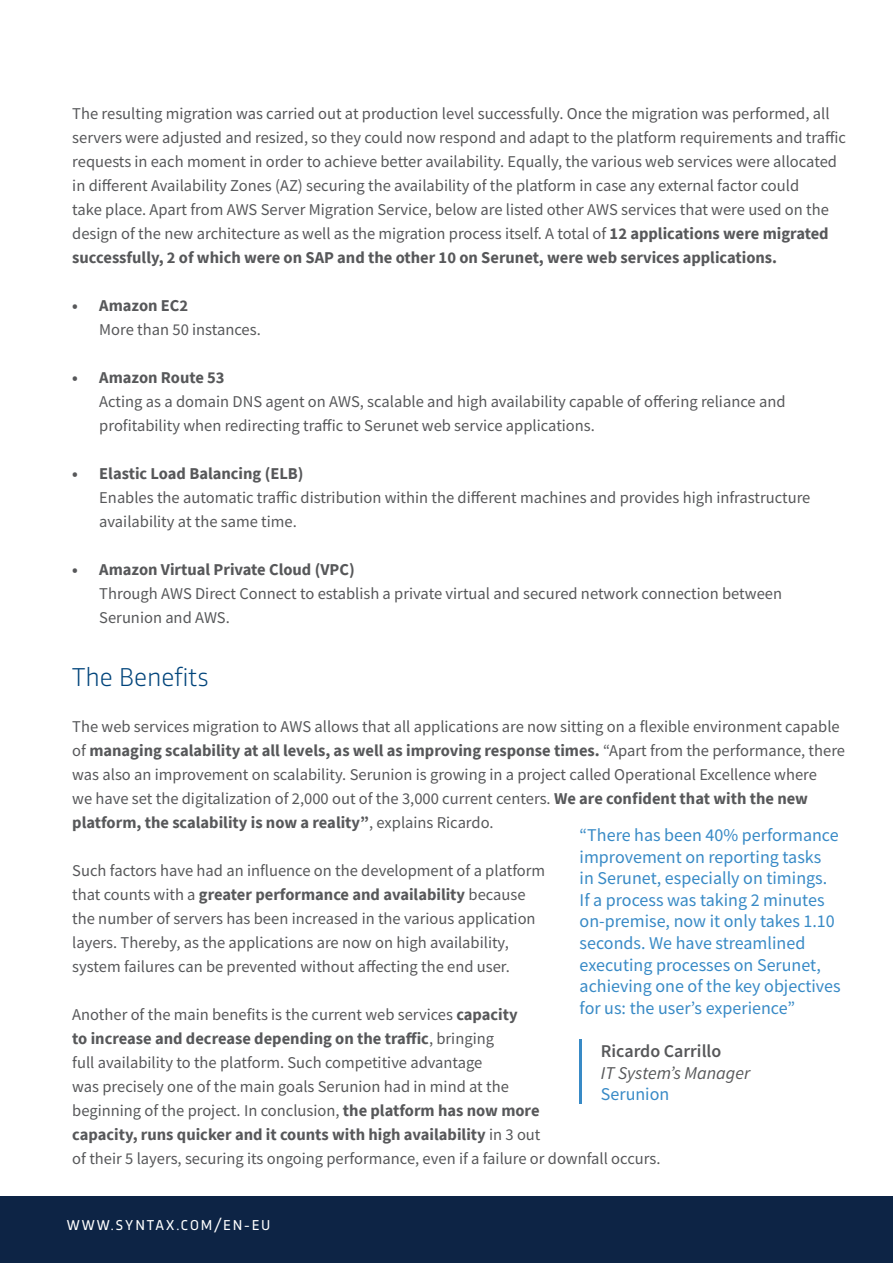
<style>
.page{position:relative;width:893px;height:1263px;background:#fff}
.page>*{position:absolute;margin:0;border:0;box-sizing:border-box;transform-origin:0 0}
.t1{font:300 27px "Trasandina W03";color:#00447b}
.t2{font:18px/21.6px "Source Sans Pro";color:#388ac6}
.t3{font:italic 18px "Source Sans Pro";color:#57585a}
.t4{font:600 18px "Source Sans Pro";color:#57585a}
.t5{font:16.5px/24px "Source Sans Pro";color:#57585a}
.t6{font:700 16.5px "Source Sans Pro";color:#57585a}
.t7{font:15px "Trasandina W03";letter-spacing:.13em;color:#fff}
.s1{font-weight:700}
</style>
<div class="page">
<div style="left:0;top:1196px;width:893px;height:67px;background:#0d2445"></div>
<hr style="left:580px;top:1039px;width:2px;height:65px;background:#388ac6">
<p class="t5" style="left:72px;top:101px;width:775px">The resulting migration was carried out at production level successfully. Once the migration was performed, all servers were adjusted and resized, so they could now respond and adapt to the platform requirements and traffic requests in each moment in order to achieve better availability. Equally, the various web services were allocated in different Availability Zones (AZ) securing the availability of the platform in case any external factor could<br>take place. Apart from AWS Server Migration Service, below are listed other AWS services that were used on the design of the new architecture as well as the migration process itself. A total of <span class="s1">12 applications were migrated successfully, 2 of which were on SAP and the other 10 on Serunet, were web services applications.</span></p>
<p class="t6" style="left:72px;top:294px;width:117px">• Amazon EC2</p>
<p class="t5" style="left:99px;top:317px;width:163px">More than 50 instances.</p>
<p class="t6" style="left:72px;top:366px;width:154px">• Amazon Route 53</p>
<p class="t5" style="left:99px;top:389px;width:688px">Acting as a domain DNS agent on AWS, scalable and high availability capable of offering reliance and profitability when redirecting traffic to Serunet web service applications.</p>
<p class="t6" style="left:72px;top:462px;width:233px">• Elastic Load Balancing (ELB)</p>
<p class="t5" style="left:99px;top:485px;width:713px">Enables the automatic traffic distribution within the different machines and provides high infrastructure availability at the same time.</p>
<p class="t6" style="left:72px;top:558px;width:284px">• Amazon Virtual Private Cloud (VPC)</p>
<p class="t5" style="left:99px;top:581px;width:684px">Through AWS Direct Connect to establish a private virtual and secured network connection between<br>Serunion and AWS.</p>
<h1 class="t1" style="left:72px;top:657px;width:138px">The Benefits</h1>
<p class="t5" style="left:72px;top:715px;width:774px">The web services migration to AWS allows that all applications are now sitting on a flexible environment capable of <span class="s1">managing scalability at all levels, as well as improving response times.</span> “Apart from the performance, there was also an improvement on scalability. Serunion is growing in a project called Operational Excellence where<br>we have set the digitalization of 2,000 out of the 3,000 current centers. <span class="s1">We are confident that with the new platform, the scalability is now a reality”</span>, explains Ricardo.</p>
<p class="t5" style="left:72px;top:859px;width:475px">Such factors have had an influence on the development of a platform that counts with a <span class="s1">greater performance and availability</span> because the number of servers has been increased in the various application layers. Thereby, as the applications are now on high availability, system failures can be prevented without affecting the end user.</p>
<p class="t5" style="left:72px;top:1003px;width:590px">Another of the main benefits is the current web services <span class="s1">capacity<br>to increase and decrease depending on the traffic</span>, bringing<br>full availability to the platform. Such competitive advantage<br>was precisely one of the main goals Serunion had in mind at the<br>beginning of the project. In conclusion, <span class="s1">the platform has now more<br>capacity, runs quicker and it counts with high availability</span> in 3 out<br>of their 5 layers, securing its ongoing performance, even if a failure or downfall occurs.</p>
<p class="t2" style="left:580px;top:824px;width:263px">“There has been 40% performance improvement on reporting tasks<br>in Serunet, especially on timings.<br>If a process was taking 2 minutes on-premise, now it only takes 1.10 seconds. We have streamlined executing processes on Serunet, achieving one of the key objectives for us: the user’s experience”</p>
<p class="t4" style="left:601px;top:1039px;width:122px">Ricardo Carrillo</p>
<p class="t3" style="left:601px;top:1061px;width:151px">IT System’s Manager</p>
<p class="t2" style="left:601px;top:1083px;width:70px">Serunion</p>
<p class="t7" style="left:67px;top:1213px;width:205px">WWW.SYNTAX.COM/EN-EU</p>
</div>
